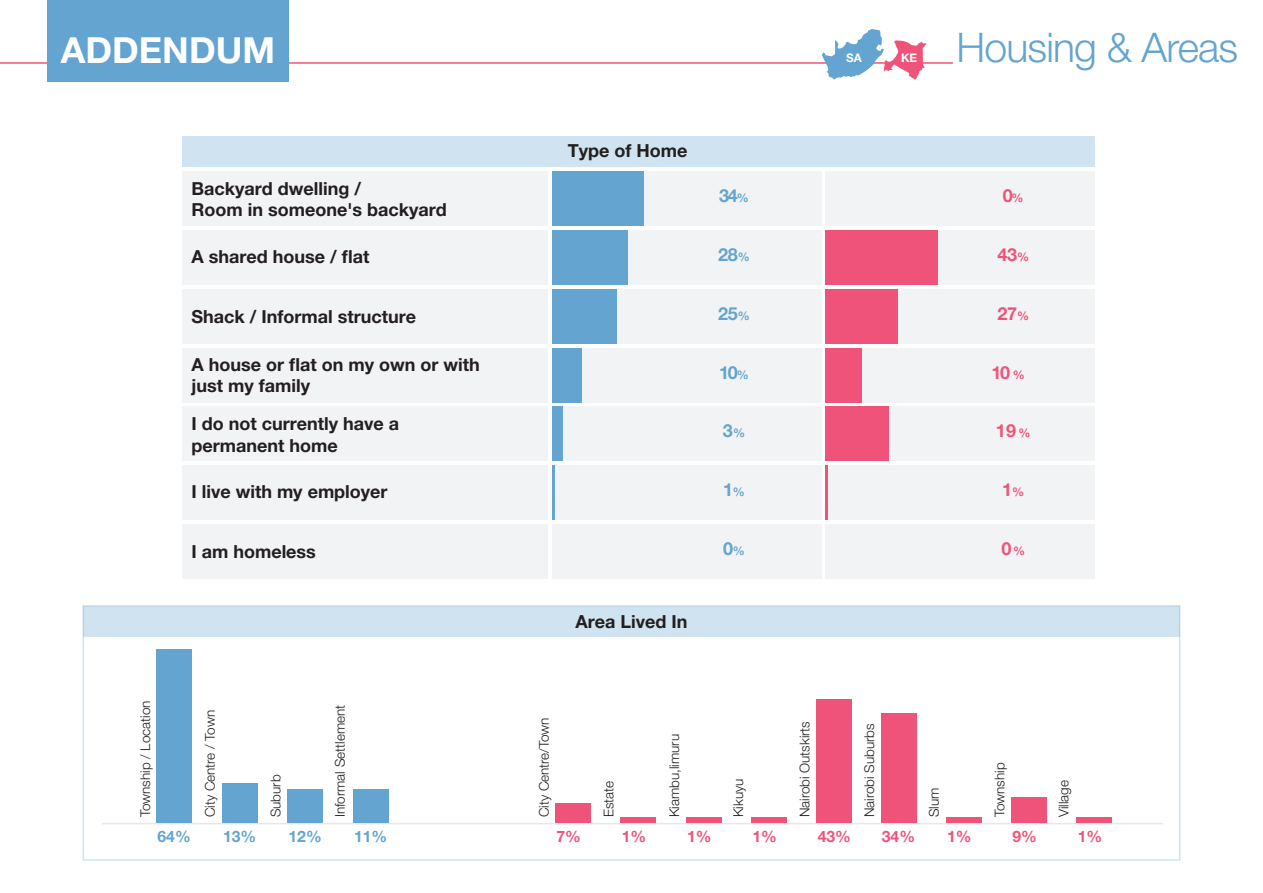
<style>
.page{position:relative;width:1263px;height:893px;background:#fff}
.page>*{position:absolute;margin:0;border:0;box-sizing:border-box;transform-origin:0 0}
.t1{font:300 40.8px "Helvetica Neue LT Pro";letter-spacing:-.02em;color:#63a4d0}
.t2{font:700 36px "Helvetica Neue LT Pro";color:#fff}
.t3{font:700 18px/21.6px "Helvetica Neue LT Pro";color:#231f20}
.t4{font:700 18px "Helvetica Neue LT Pro";letter-spacing:-.04em;color:#63a4d0}
.t5{font:700 18px "Helvetica Neue LT Pro";letter-spacing:-.01em;color:#f05379}
.t6{font:700 15.75px "Helvetica Neue LT Pro";color:#f05379}
.t7{font:700 15.75px "Helvetica Neue LT Pro";color:#63a4d0}
.t8{font:300 13.5px "Helvetica Neue LT Pro";color:#231f20}
.t9{font:700 11.85px "Helvetica Neue LT Pro";color:#fff}
.s1{font-size:12px}
</style>
<div class="page">
<div style="left:182px;top:136px;width:912px;height:31px;background:#d0e3f0"></div>
<div style="left:182px;top:171px;width:366px;height:54px;background:#f2f3f4"></div>
<div style="left:182px;top:525px;width:366px;height:54px;background:#f2f3f4"></div>
<div style="left:182px;top:466px;width:366px;height:54px;background:#f2f3f4"></div>
<div style="left:182px;top:407px;width:366px;height:54px;background:#f2f3f4"></div>
<div style="left:182px;top:348px;width:366px;height:54px;background:#f2f3f4"></div>
<div style="left:182px;top:289px;width:366px;height:54px;background:#f2f3f4"></div>
<div style="left:182px;top:230px;width:366px;height:54px;background:#f2f3f4"></div>
<div style="left:552px;top:171px;width:269px;height:54px;background:#f2f3f4"></div>
<div style="left:552px;top:525px;width:269px;height:54px;background:#f2f3f4"></div>
<div style="left:552px;top:466px;width:269px;height:54px;background:#f2f3f4"></div>
<div style="left:552px;top:407px;width:269px;height:54px;background:#f2f3f4"></div>
<div style="left:552px;top:348px;width:269px;height:54px;background:#f2f3f4"></div>
<div style="left:552px;top:289px;width:269px;height:54px;background:#f2f3f4"></div>
<div style="left:552px;top:230px;width:269px;height:54px;background:#f2f3f4"></div>
<div style="left:825px;top:171px;width:269px;height:54px;background:#f2f3f4"></div>
<div style="left:825px;top:525px;width:269px;height:54px;background:#f2f3f4"></div>
<div style="left:825px;top:466px;width:269px;height:54px;background:#f2f3f4"></div>
<div style="left:825px;top:407px;width:269px;height:54px;background:#f2f3f4"></div>
<div style="left:825px;top:348px;width:269px;height:54px;background:#f2f3f4"></div>
<div style="left:825px;top:289px;width:269px;height:54px;background:#f2f3f4"></div>
<div style="left:825px;top:230px;width:269px;height:54px;background:#f2f3f4"></div>
<hr style="left:102px;top:823px;width:1061px;height:1px;background:#e6e7e9">
<div style="left:156px;top:650px;width:36px;height:173px;background:#63a4d0"></div>
<div style="left:222px;top:784px;width:36px;height:39px;background:#63a4d0"></div>
<div style="left:287px;top:789px;width:36px;height:34px;background:#63a4d0"></div>
<div style="left:353px;top:789px;width:36px;height:34px;background:#63a4d0"></div>
<div style="left:555px;top:803px;width:36px;height:20px;background:#f05379"></div>
<div style="left:620px;top:817px;width:36px;height:6px;background:#f05379"></div>
<div style="left:686px;top:817px;width:36px;height:6px;background:#f05379"></div>
<div style="left:751px;top:817px;width:36px;height:6px;background:#f05379"></div>
<div style="left:816px;top:700px;width:36px;height:123px;background:#f05379"></div>
<div style="left:880px;top:713px;width:36px;height:110px;background:#f05379"></div>
<div style="left:946px;top:817px;width:36px;height:6px;background:#f05379"></div>
<div style="left:1011px;top:798px;width:36px;height:25px;background:#f05379"></div>
<div style="left:1076px;top:817px;width:36px;height:6px;background:#f05379"></div>
<div style="left:552px;top:171px;width:91px;height:54px;background:#63a4d0"></div>
<hr style="left:552px;top:466px;width:3px;height:54px;background:#63a4d0">
<div style="left:552px;top:407px;width:11px;height:54px;background:#63a4d0"></div>
<div style="left:552px;top:348px;width:30px;height:54px;background:#63a4d0"></div>
<div style="left:552px;top:289px;width:65px;height:54px;background:#63a4d0"></div>
<div style="left:552px;top:230px;width:76px;height:54px;background:#63a4d0"></div>
<hr style="left:825px;top:466px;width:3px;height:54px;background:#f05379">
<div style="left:825px;top:407px;width:64px;height:54px;background:#f05379"></div>
<div style="left:825px;top:348px;width:37px;height:54px;background:#f05379"></div>
<div style="left:825px;top:289px;width:73px;height:54px;background:#f05379"></div>
<div style="left:825px;top:230px;width:113px;height:54px;background:#f05379"></div>
<hr style="left:0;top:62px;width:952px;height:2px;background:#f05379">
<div style="left:47px;top:0;width:242px;height:81px;background:#63a4d0"></div>
<svg style="left:822px;top:29px;width:104px;height:51px"></svg>
<div style="left:83px;top:606px;width:1097px;height:31px;background:#d0e3f0"></div>
<h2 class="t2" style="left:61px;top:27px;width:216px">ADDENDUM</h2>
<p class="t3" style="left:191px;top:177px;width:257px">Backyard dwelling /<br>Room in someone's backyard</p>
<p class="t3" style="left:191px;top:246px;width:180px">A shared house / flat</p>
<p class="t3" style="left:191px;top:305px;width:226px">Shack / Informal structure</p>
<p class="t3" style="left:191px;top:353px;width:290px">A house or flat on my own or with just my family</p>
<p class="t3" style="left:191px;top:412px;width:209px">I do not currently have a permanent home</p>
<p class="t3" style="left:191px;top:480px;width:198px">I live with my employer</p>
<p class="t3" style="left:191px;top:540px;width:126px">I am homeless</p>
<p class="t8" style="left:137px;top:817px;width:118px;rotate:-90deg">Township / Location</p>
<p class="t8" style="left:202px;top:817px;width:109px;rotate:-90deg">City Centre / Town</p>
<p class="t8" style="left:268px;top:817px;width:44px;rotate:-90deg">Suburb</p>
<p class="t8" style="left:332px;top:817px;width:114px;rotate:-90deg">Informal Settlement</p>
<p class="t3" style="left:568px;top:139px;width:121px">Type of Home</p>
<p class="t3" style="left:575px;top:610px;width:113px">Area Lived In</p>
<p class="t4" style="left:719px;top:184px;width:31px">34<span class="s1">%</span></p>
<p class="t4" style="left:718px;top:243px;width:33px">28<span class="s1">%</span></p>
<p class="t4" style="left:718px;top:302px;width:33px">25<span class="s1">%</span></p>
<p class="t4" style="left:719px;top:361px;width:31px">10<span class="s1">%</span></p>
<p class="t4" style="left:723px;top:420px;width:24px">3<span class="s1">%</span></p>
<p class="t4" style="left:723px;top:479px;width:23px">1<span class="s1">%</span></p>
<p class="t4" style="left:723px;top:537px;width:23px">0<span class="s1">%</span></p>
<p class="t8" style="left:536px;top:817px;width:102px;rotate:-90deg">City Centre/Town</p>
<p class="t8" style="left:600px;top:817px;width:38px;rotate:-90deg">Estate</p>
<p class="t8" style="left:666px;top:817px;width:85px;rotate:-90deg">Kiambu,limuru</p>
<p class="t8" style="left:730px;top:817px;width:40px;rotate:-90deg">Kikuyu</p>
<p class="t9" style="left:846px;top:50px;width:17px">SA</p>
<p class="t9" style="left:901px;top:50px;width:18px">KE</p>
<h1 class="t1" style="left:956px;top:23px;width:283px">Housing &amp; Areas</h1>
<p class="t5" style="left:1003px;top:184px;width:22px">0<span class="s1">%</span></p>
<p class="t5" style="left:997px;top:243px;width:33px">43<span class="s1">%</span></p>
<p class="t5" style="left:997px;top:302px;width:33px">27<span class="s1">%</span></p>
<p class="t5" style="left:991px;top:361px;width:35px">10 <span class="s1">%</span></p>
<p class="t5" style="left:996px;top:420px;width:36px">19<span class="s1">%</span></p>
<p class="t5" style="left:1002px;top:479px;width:23px">1<span class="s1">%</span></p>
<p class="t5" style="left:1001px;top:537px;width:25px">0<span class="s1">%</span></p>
<p class="t8" style="left:796px;top:817px;width:98px;rotate:-90deg">Nairobi Outskirts</p>
<p class="t8" style="left:861px;top:817px;width:95px;rotate:-90deg">Nairobi Suburbs</p>
<p class="t8" style="left:926px;top:817px;width:31px;rotate:-90deg">Slum</p>
<p class="t8" style="left:991px;top:817px;width:56px;rotate:-90deg">Township</p>
<p class="t8" style="left:1055px;top:817px;width:39px;rotate:-90deg">Village</p>
<p class="t7" style="left:158px;top:826px;width:35px">64%</p>
<p class="t7" style="left:223px;top:826px;width:35px">13%</p>
<p class="t7" style="left:289px;top:826px;width:35px">12%</p>
<p class="t7" style="left:354px;top:826px;width:35px">11%</p>
<p class="t6" style="left:556px;top:826px;width:26px">7%</p>
<p class="t6" style="left:622px;top:826px;width:26px">1%</p>
<p class="t6" style="left:687px;top:826px;width:26px">1%</p>
<p class="t6" style="left:752px;top:826px;width:26px">1%</p>
<p class="t6" style="left:818px;top:826px;width:35px">43%</p>
<p class="t6" style="left:882px;top:826px;width:35px">34%</p>
<p class="t6" style="left:947px;top:826px;width:26px">1%</p>
<p class="t6" style="left:1012px;top:826px;width:26px">9%</p>
<p class="t6" style="left:1078px;top:826px;width:26px">1%</p>
</div>
